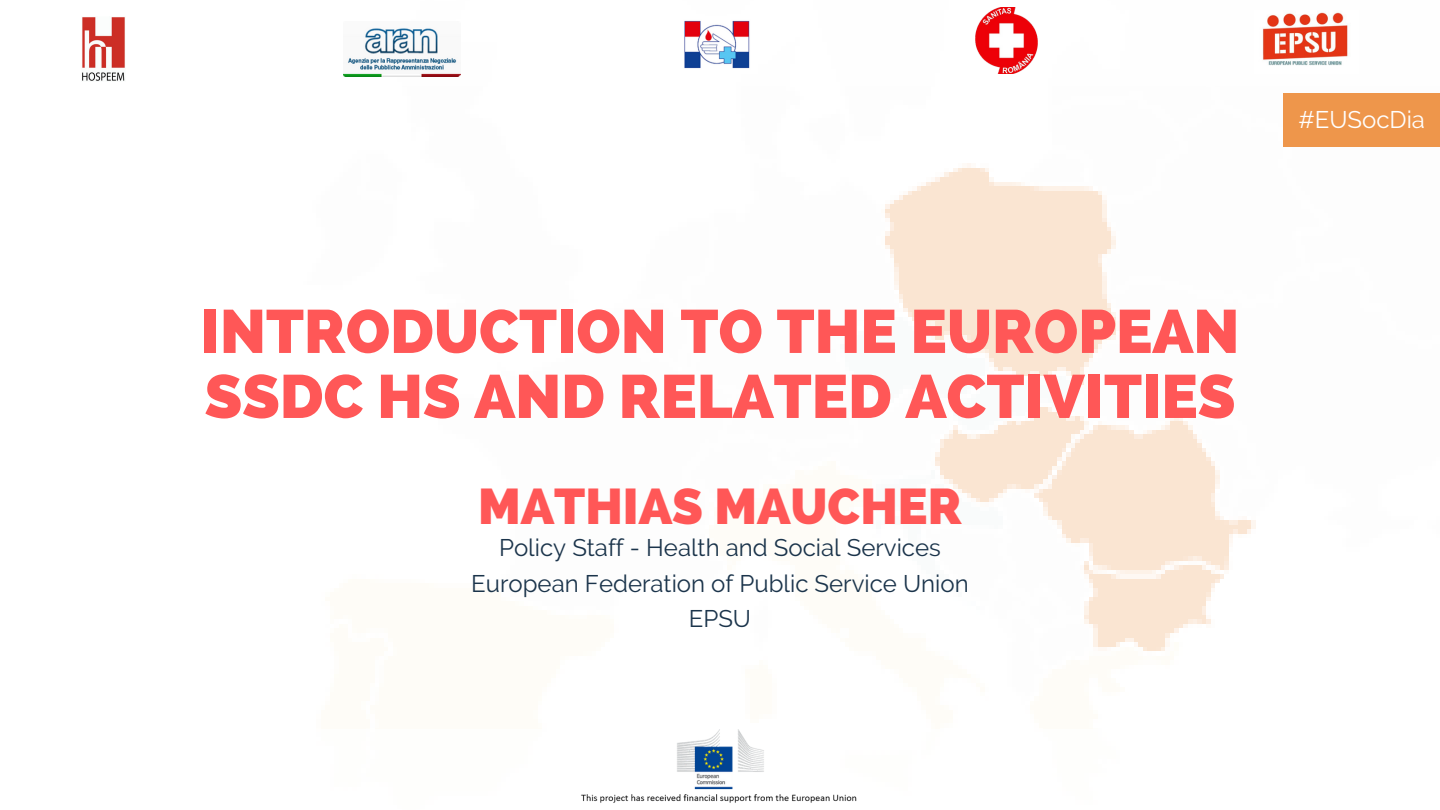
<style>
.page{position:relative;width:1440px;height:810px;background:#fff}
.page>*{position:absolute;margin:0;border:0;box-sizing:border-box;transform-origin:0 0}
.t1{font:800 61px/65px "Raleway";color:#ff5757}
.t2{font:800 50px "Raleway";color:#ff5757}
.t3{font:24px/35.7px "Raleway";color:#1b344b;text-align:center}
.t4{font:24px "Raleway";color:#fff}
</style>
<div class="page">
<img style="left:885px;top:163px;width:371px;height:488px">
<img style="left:82px;top:17px;width:43px;height:64px">
<img style="left:1262px;top:12px;width:86px;height:54px">
<img style="left:344px;top:28px;width:117px;height:48px">
<img style="left:684px;top:20px;width:66px;height:49px">
<img style="left:975px;top:8px;width:62px;height:66px">
<img style="left:581px;top:729px;width:276px;height:74px">
<div style="left:1283px;top:93px;width:157px;height:54px;background:#ee964b"></div>
<p class="t4" style="left:1298px;top:105px;width:128px">#EUSocDia</p>
<h1 class="t1" style="left:201px;top:299px;width:1040px">INTRODUCTION TO THE EUROPEAN<br>SSDC HS AND RELATED ACTIVITIES</h1>
<h2 class="t2" style="left:478px;top:477px;width:485px">MATHIAS MAUCHER</h2>
<p class="t3" style="left:471px;top:530px;width:499px">Policy Staff - Health and Social Services<br>European Federation of Public Service Union<br>EPSU</p>
</div>
